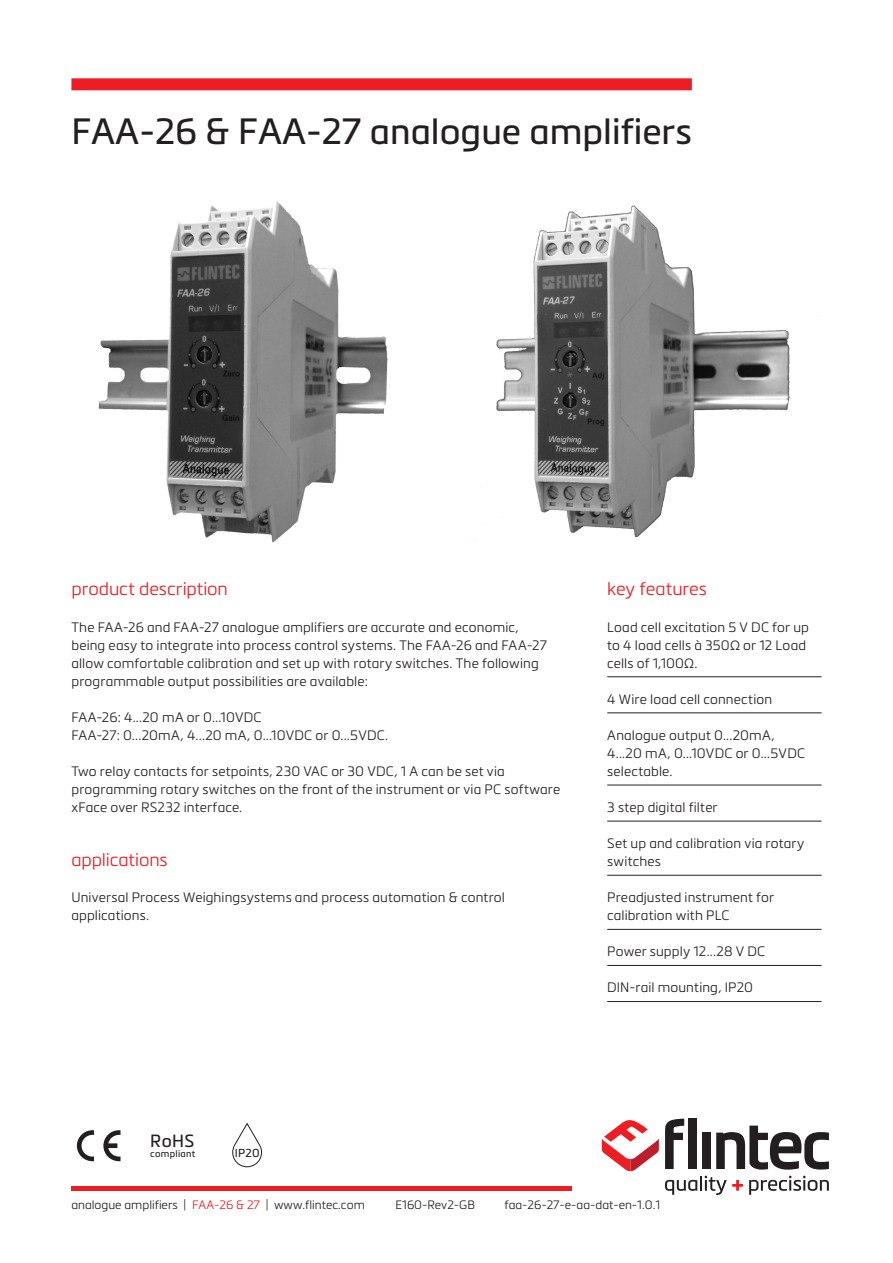
<style>
.page{position:relative;width:893px;height:1263px;background:#fff}
.page>*{position:absolute;margin:0;border:0;box-sizing:border-box;transform-origin:0 0}
.Heading{font:36px "Metronic Pro";color:#231f20}
.Subheading{font:300 18px "Metronic Pro";letter-spacing:-.005em;color:#ee1d23}
.t1{font:17.4px "Metronic Pro";color:#231f20}
.Paragraph{font:300 13.5px/18px "Metronic Pro";letter-spacing:.01em;color:#231f20}
.List{font:300 13.5px/18px "Metronic Pro";letter-spacing:.01em;color:#231f20}
.t2{font:300 12px "Metronic Pro";color:#231f20}
.t3{font:11.4px "Metronic Pro";color:#231f20}
.t4{font:9.45px "Metronic Pro";letter-spacing:.025em;color:#231f20}
.s1{font-family:"Acumin Pro"}
.s2{color:#ee1d23}
</style>
<div class="page">
<svg style="left:665px;top:1176px;width:78px;height:19px"></svg>
<svg style="left:749px;top:1176px;width:80px;height:19px"></svg>
<svg style="left:665px;top:1119px;width:19px;height:50px"></svg>
<div style="left:688px;top:1119px;width:9px;height:50px;background:#231f20"></div>
<div style="left:703px;top:1133px;width:8px;height:36px;background:#231f20"></div>
<svg style="left:716px;top:1125px;width:113px;height:44px"></svg>
<svg style="left:602px;top:1120px;width:57px;height:51px"></svg>
<div style="left:71px;top:1186px;width:500px;height:5px;background:#ee1d23"></div>
<svg style="left:103px;top:1130px;width:18px;height:31px"></svg>
<svg style="left:77px;top:1130px;width:17px;height:31px"></svg>
<svg style="left:232px;top:1123px;width:30px;height:44px"></svg>
<img style="left:98px;top:201px;width:290px;height:342px">
<img style="left:496px;top:205px;width:294px;height:332px">
<div style="left:71px;top:78px;width:621px;height:12px;background:#ee1d23"></div>
<hr style="left:607px;top:676px;width:214px;height:1px;background:#231f20">
<hr style="left:607px;top:713px;width:214px;height:1px;background:#231f20">
<hr style="left:607px;top:785px;width:214px;height:1px;background:#231f20">
<hr style="left:607px;top:821px;width:214px;height:1px;background:#231f20">
<hr style="left:607px;top:875px;width:214px;height:1px;background:#231f20">
<hr style="left:607px;top:929px;width:214px;height:1px;background:#231f20">
<hr style="left:607px;top:965px;width:214px;height:1px;background:#231f20">
<hr style="left:607px;top:1001px;width:214px;height:1px;background:#231f20">
<p class="Heading" style="left:71px;top:106px;width:622px">FAA-26 &amp; FAA-27 analogue amplifiers</p>
<p class="Subheading" style="left:71px;top:577px;width:158px">product description</p>
<p class="Paragraph" style="left:71px;top:617px;width:477px">The FAA-26 and FAA-27 analogue amplifiers are accurate and economic, being easy to integrate into process control systems. The FAA-26 and FAA-27 allow comfortable calibration and set up with rotary switches. The following programmable output possibilities are available:</p>
<p class="Paragraph" style="left:71px;top:707px;width:192px">FAA-26: 4...20 mA or 0...10VDC</p>
<p class="Paragraph" style="left:71px;top:725px;width:318px">FAA-27: 0...20mA, 4...20 mA, 0...10VDC or 0...5VDC.</p>
<p class="Paragraph" style="left:71px;top:761px;width:490px">Two relay contacts for setpoints, 230 VAC or 30 VDC, 1 A can be set via programming rotary switches on the front of the instrument or via PC software xFace over RS232 interface.</p>
<p class="Subheading" style="left:71px;top:847px;width:98px">applications</p>
<p class="Paragraph" style="left:71px;top:888px;width:435px">Universal Process Weighingsystems and process automation &amp; control applications.</p>
<p class="Subheading" style="left:607px;top:577px;width:101px">key features</p>
<p class="List" style="left:607px;top:617px;width:203px">Load cell excitation 5 V DC for up to 4 load cells à 350<span class="s1">Ω</span> or 12 Load cells of 1,100<span class="s1">Ω</span>.</p>
<p class="List" style="left:607px;top:689px;width:166px">4 Wire load cell connection</p>
<p class="List" style="left:607px;top:725px;width:199px">Analogue output 0...20mA,<br>4...20 mA, 0...10VDC or 0...5VDC selectable.</p>
<p class="List" style="left:607px;top:798px;width:112px">3 step digital filter</p>
<p class="List" style="left:607px;top:834px;width:199px">Set up and calibration via rotary switches</p>
<p class="List" style="left:607px;top:888px;width:168px">Preadjusted instrument for calibration with PLC</p>
<p class="List" style="left:607px;top:942px;width:160px">Power supply 12...28 V DC</p>
<p class="List" style="left:607px;top:978px;width:147px">DIN-rail mounting, IP20</p>
<p class="t1" style="left:150px;top:1128px;width:46px">RoHS</p>
<p class="t4" style="left:150px;top:1147px;width:46px">compliant</p>
<p class="t3" style="left:235px;top:1145px;width:26px">IP20</p>
<p class="t2" style="left:71px;top:1196px;width:295px">analogue amplifiers | <span class="s2">FAA-26 &amp; 27</span> | www.flintec.com</p>
<p class="t2" style="left:395px;top:1196px;width:81px">E160-Rev2-GB</p>
<p class="t2" style="left:504px;top:1196px;width:157px">faa-26-27-e-aa-dat-en-1.0.1</p>
</div>
